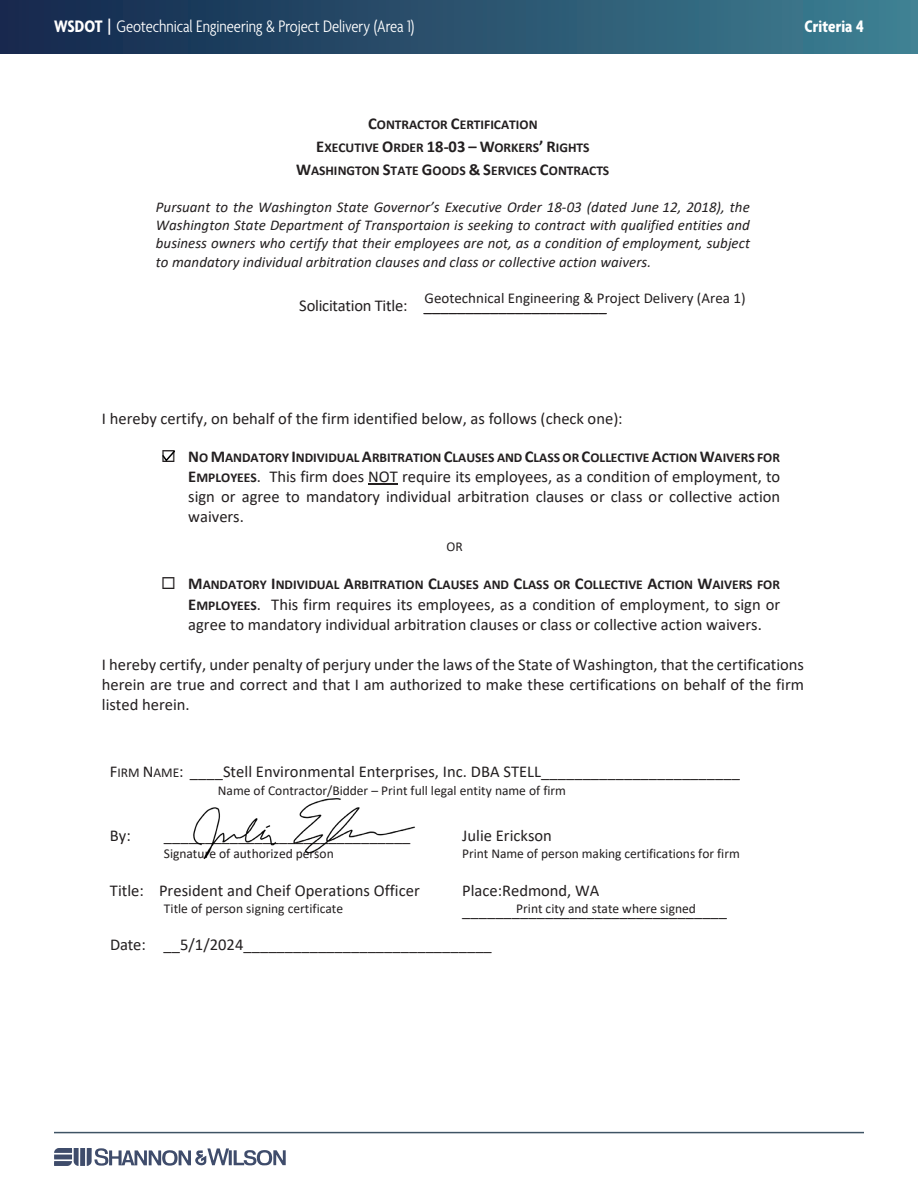
<style>
.page{position:relative;width:918px;height:1188px;background:#fff}
.page>*{position:absolute;margin:0;border:0;box-sizing:border-box;transform-origin:0 0}
.t1{font:300 condensed 18px "Agenda";letter-spacing:-.005em;color:#fff}
.t2{font:700 condensed 18px "Agenda";letter-spacing:.005em;color:#fff}
.t3{font:16.5px/20.1px "Calibri";color:#231f20;text-align:justify}
.t4{font:italic 15px/18.3px "Calibri";letter-spacing:.005em;color:#231f20;text-align:justify}
.t5{font:15px "Calibri";color:#231f20}
.t6{font:700 13.5px/23.1px "Calibri";color:#231f20;text-align:center}
.t7{font:13.5px "Calibri";color:#231f20}
.s1{font-weight:700}
.s2{font-weight:600}
.s3{font-size:16.5px}
.s4{font-weight:700;font-size:13.5px}
.s5{font-size:13.5px}
</style>
<div class="page">
<hr style="left:54px;top:1132px;width:810px;height:1px;background:#3e5364">
<div style="left:0;top:0;width:918px;height:54px;background:linear-gradient(to right,#14274c,#3f7f92)"></div>
<hr style="left:368px;top:484px;width:30px;height:1px;background:#231f20">
<img style="left:193px;top:798px;width:222px;height:61px">
<svg style="left:54px;top:1148px;width:232px;height:18px"></svg>
<svg style="left:162px;top:450px;width:13px;height:12px"></svg>
<p class="t1" style="left:54px;top:17px;width:362px"><span class="s1">WSDOT</span> <span class="s2">|</span> Geotechnical Engineering &amp; Project Delivery (Area 1)</p>
<p class="t2" style="left:804px;top:17px;width:61px">Criteria 4</p>
<p class="t6" style="left:296px;top:112px;width:315px"><span class="s3">C</span>ONTRACTOR <span class="s3">C</span>ERTIFICATION<br><span class="s3">E</span>XECUTIVE <span class="s3">O</span>RDER <span class="s3">18-03 – W</span>ORKERS<span class="s3">’ R</span>IGHTS<br><span class="s3">W</span>ASHINGTON <span class="s3">S</span>TATE <span class="s3">G</span>OODS <span class="s3">&amp; S</span>ERVICES <span class="s3">C</span>ONTRACTS</p>
<p class="t4" style="left:156px;top:197px;width:596px">Pursuant to the Washington State Governor’s Executive Order 18-03 (dated June 12, 2018), the Washington State Department of Transportaion is seeking to contract with qualified entities and business owners who certify that their employees are not, as a condition of employment, subject to mandatory individual arbitration clauses and class or collective action waivers.</p>
<p class="t5" style="left:425px;top:288px;width:322px">Geotechnical Engineering &amp; Project Delivery (Area 1)</p>
<p class="t3" style="left:299px;top:295px;width:110px">Solicitation Title:</p>
<p class="t3" style="left:424px;top:295px;width:184px">______________________</p>
<p class="t3" style="left:102px;top:408px;width:522px">I hereby certify, on behalf of the firm identified below, as follows (check one):</p>
<p class="t6" style="left:188px;top:445px;width:593px"><span class="s3">N</span>O <span class="s3">M</span>ANDATORY <span class="s3">I</span>NDIVIDUAL <span class="s3">A</span>RBITRATION <span class="s3">C</span>LAUSES AND <span class="s3">C</span>LASS OR <span class="s3">C</span>OLLECTIVE <span class="s3">A</span>CTION <span class="s3">W</span>AIVERS FOR</p>
<p class="t3" style="left:188px;top:466px;width:594px"><span class="s1">E</span><span class="s4">MPLOYEES</span>. This firm does NOT require its employees, as a condition of employment, to sign or agree to mandatory individual arbitration clauses or class or collective action waivers.</p>
<p class="t7" style="left:446px;top:537px;width:18px">OR</p>
<p class="t6" style="left:161px;top:573px;width:620px">◻ <span class="s3">M</span>ANDATORY <span class="s3">I</span>NDIVIDUAL <span class="s3">A</span>RBITRATION <span class="s3">C</span>LAUSES AND <span class="s3">C</span>LASS OR <span class="s3">C</span>OLLECTIVE <span class="s3">A</span>CTION <span class="s3">W</span>AIVERS FOR</p>
<p class="t3" style="left:188px;top:594px;width:593px"><span class="s1">E</span><span class="s4">MPLOYEES</span>. This firm requires its employees, as a condition of employment, to sign or agree to mandatory individual arbitration clauses or class or collective action waivers.</p>
<p class="t3" style="left:102px;top:654px;width:704px">I hereby certify, under penalty of perjury under the laws of the State of Washington, that the certifications herein are true and correct and that I am authorized to make these certifications on behalf of the firm listed herein.</p>
<p class="t3" style="left:110px;top:761px;width:631px">F<span class="s5">IRM</span> N<span class="s5">AME</span>: ____Stell Environmental Enterprises, Inc. DBA STELL________________________</p>
<p class="t3" style="left:110px;top:825px;width:22px">By:</p>
<p class="t7" style="left:218px;top:781px;width:350px">Name of Contractor/Bidder – Print full legal entity name of firm</p>
<p class="t3" style="left:164px;top:825px;width:248px">______________________________</p>
<p class="t7" style="left:164px;top:845px;width:171px">Signature of authorized person</p>
<p class="t3" style="left:462px;top:825px;width:91px">Julie Erickson</p>
<p class="t7" style="left:462px;top:845px;width:279px">Print Name of person making certifications for firm</p>
<p class="t3" style="left:110px;top:880px;width:311px">Title: President and Cheif Operations Officer</p>
<p class="t3" style="left:462px;top:880px;width:139px">Place:Redmond, WA</p>
<p class="t7" style="left:164px;top:899px;width:181px">Title of person signing certificate</p>
<p class="t3" style="left:462px;top:900px;width:266px">________________________________</p>
<p class="t7" style="left:516px;top:899px;width:181px">Print city and state where signed</p>
<p class="t3" style="left:110px;top:934px;width:383px">Date: __5/1/2024______________________________</p>
</div>
